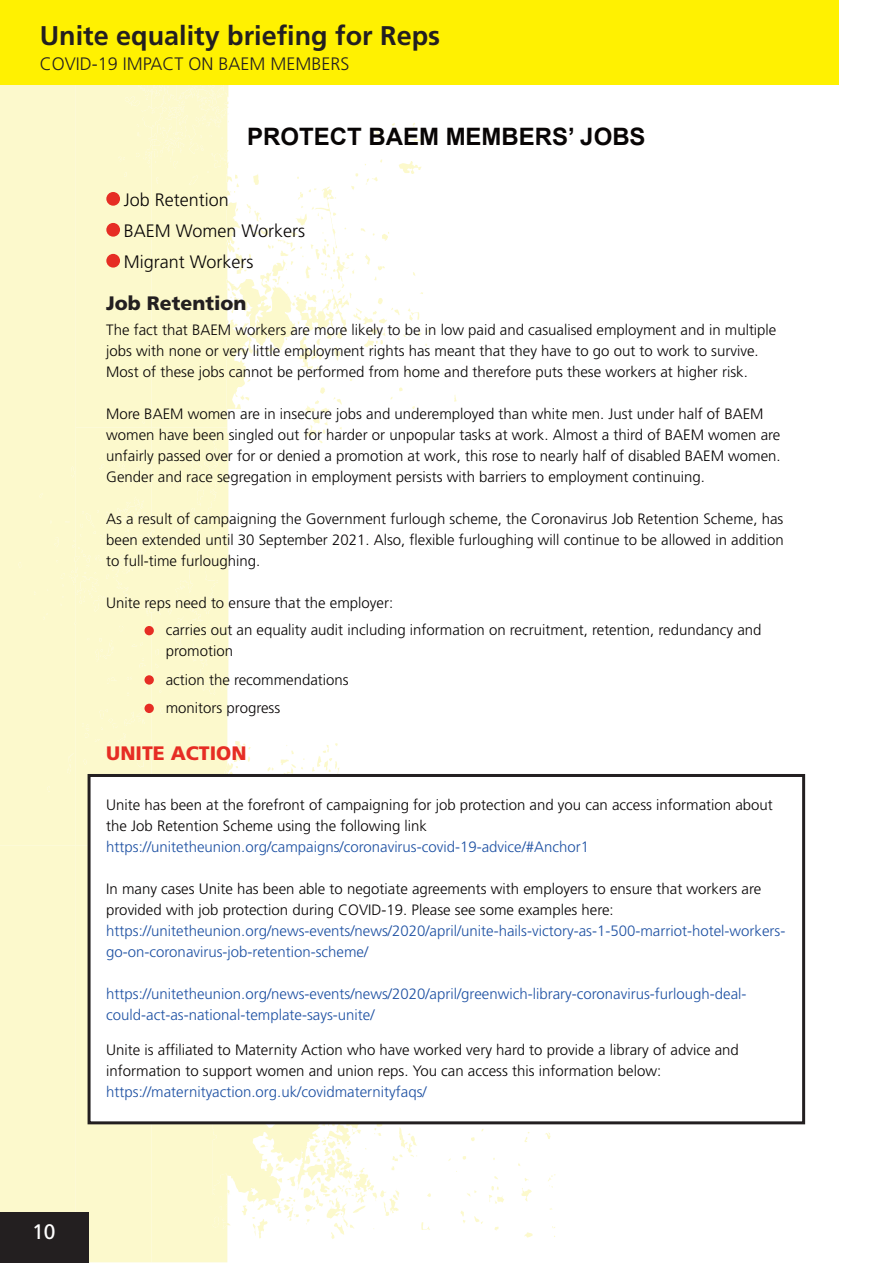
<style>
.page{position:relative;width:893px;height:1263px;background:#fff}
.page>*{position:absolute;margin:0;border:0;box-sizing:border-box;transform-origin:0 0}
.t1{font:700 27px "Frutiger";color:#231f20}
.t2{font:700 24px "Arial";color:#080505}
.t3{font:21px "Frutiger";color:#fff}
.t4{font:900 19.5px "Frutiger";color:#231f20}
.t5{font:900 19.5px "Frutiger";color:#e62d24}
.t6{font:300 18px/31px "Frutiger";color:#080505}
.t7{font:300 18px "Frutiger";color:#231f20}
.t8{font:300 15px/21px "Frutiger";color:#080505}
.t9{font:300 15px/21px "Frutiger";color:#1e51a3}
</style>
<div class="page">
<div style="left:0;top:85px;width:227px;height:1177px;background:#fcf9cc"></div>
<svg style="left:213px;top:1203px;width:342px;height:36px"></svg>
<svg style="left:213px;top:1124px;width:343px;height:79px"></svg>
<div style="left:47px;top:680px;width:29px;height:112px;background:#fcf9cc"></div>
<div style="left:18px;top:140px;width:58px;height:540px;background:#fcf9cc"></div>
<svg style="left:76px;top:85px;width:347px;height:761px"></svg>
<div style="left:0;top:0;width:838px;height:85px;background:#fff101"></div>
<div style="left:0;top:1212px;width:89px;height:50px;background:#231f20"></div>
<div style="left:91px;top:777px;width:711px;height:344px;background:#fff"></div>
<div style="left:88px;top:774px;width:717px;height:350px;border:3px solid #231f20"></div>
<div style="left:144px;top:626px;width:10px;height:9px;background:#e62d24;border-radius:50%"></div>
<div style="left:144px;top:675px;width:10px;height:10px;background:#e62d24;border-radius:50%"></div>
<div style="left:144px;top:704px;width:10px;height:9px;background:#e62d24;border-radius:50%"></div>
<div style="left:106px;top:192px;width:14px;height:14px;background:#e62d24;border-radius:50%"></div>
<div style="left:106px;top:223px;width:14px;height:14px;background:#e62d24;border-radius:50%"></div>
<div style="left:106px;top:254px;width:14px;height:14px;background:#e62d24;border-radius:50%"></div>
<h1 class="t1" style="left:40px;top:24px;width:402px">Unite equality briefing for Reps</h1>
<p class="t7" style="left:40px;top:57px;width:311px">COVID-19 IMPACT ON BAEM MEMBERS</p>
<h2 class="t2" style="left:247px;top:123px;width:400px">PROTECT BAEM MEMBERS’ JOBS</h2>
<h3 class="t3" style="left:32px;top:1223px;width:25px">10</h3>
<p class="t6" style="left:124px;top:185px;width:183px">Job Retention<br>BAEM Women Workers<br>Migrant Workers</p>
<h3 class="t4" style="left:106px;top:295px;width:142px">Job Retention</h3>
<p class="t8" style="left:106px;top:320px;width:672px">The fact that BAEM workers are more likely to be in low paid and casualised employment and in multiple jobs with none or very little employment rights has meant that they have to go out to work to survive.<br>Most of these jobs cannot be performed from home and therefore puts these workers at higher risk.</p>
<p class="t8" style="left:106px;top:404px;width:676px">More BAEM women are in insecure jobs and underemployed than white men. Just under half of BAEM women have been singled out for harder or unpopular tasks at work. Almost a third of BAEM women are unfairly passed over for or denied a promotion at work, this rose to nearly half of disabled BAEM women.<br>Gender and race segregation in employment persists with barriers to employment continuing.</p>
<p class="t8" style="left:106px;top:509px;width:679px;text-align:justify">As a result of campaigning the Government furlough scheme, the Coronavirus Job Retention Scheme, has been extended until 30 September 2021. Also, flexible furloughing will continue to be allowed in addition to full-time furloughing.</p>
<p class="t8" style="left:166px;top:590px;width:597px;line-height:27.3px;text-indent:-60px">Unite reps need to ensure that the employer:<br>carries out an equality audit including information on recruitment, retention, redundancy and</p>
<p class="t8" style="left:166px;top:638px;width:184px;line-height:28.5px">promotion<br>action the recommendations monitors progress</p>
<h3 class="t5" style="left:106px;top:745px;width:142px">UNITE ACTION</h3>
<p class="t8" style="left:106px;top:796px;width:668px">Unite has been at the forefront of campaigning for job protection and you can access information about the Job Retention Scheme using the following link</p>
<p class="t9" style="left:106px;top:838px;width:484px">https://unitetheunion.org/campaigns/coronavirus-covid-19-advice/#Anchor1</p>
<p class="t8" style="left:106px;top:879px;width:656px">In many cases Unite has been able to negotiate agreements with employers to ensure that workers are provided with job protection during COVID-19. Please see some examples here:</p>
<p class="t9" style="left:106px;top:921px;width:680px">https://unitetheunion.org/news-events/news/2020/april/unite-hails-victory-as-1-500-marriot-hotel-workers&shy;go-on-coronavirus-job-retention-scheme/</p>
<p class="t9" style="left:106px;top:984px;width:642px">https://unitetheunion.org/news-events/news/2020/april/greenwich-library-coronavirus-furlough-deal&shy;could-act-as-national-template-says-unite/</p>
<p class="t8" style="left:106px;top:1041px;width:634px">Unite is affiliated to Maternity Action who have worked very hard to provide a library of advice and information to support women and union reps. You can access this information below:</p>
<p class="t9" style="left:106px;top:1083px;width:322px">https://maternityaction.org.uk/covidmaternityfaqs/</p>
</div>
